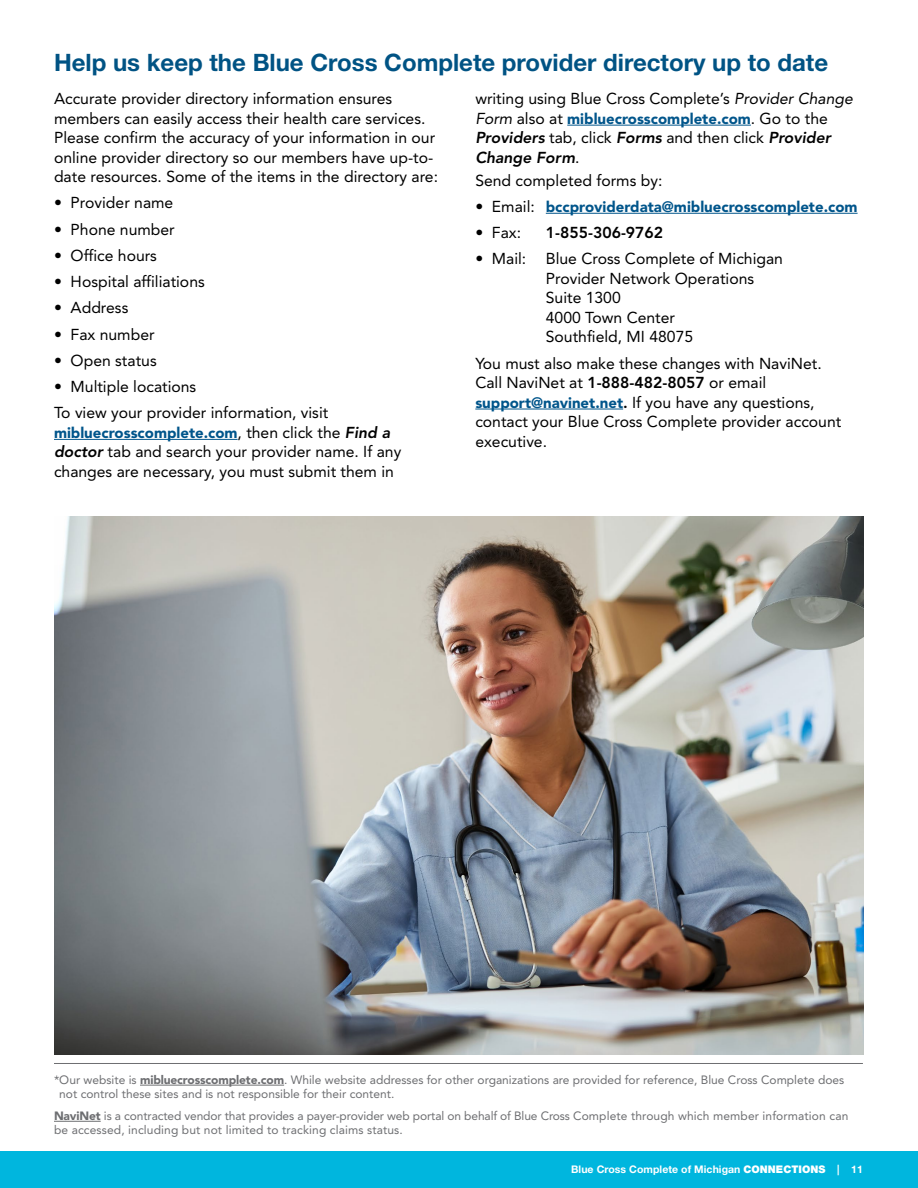
<style>
.page{position:relative;width:918px;height:1188px;background:#fff}
.page>*{position:absolute;margin:0;border:0;box-sizing:border-box;transform-origin:0 0}
.Header_with_Span{font:700 24px "Helvetica Neue LT Std";color:#005384}
.Body_TXT{font:15.75px/19.5px "Avenir LT Std";color:#000}
.Bullets{font:15.75px/19.5px "Avenir LT Std";color:#000}
.Body_TXT-2{font:italic 800 15.75px/19.5px "Avenir LT Std";color:#000}
.Bullets-2{font:800 15.75px "Avenir LT Std";color:#000}
.Body_TXT-3{font:900 15px "Avenir LT Std";color:#00558b}
.Bullets-3{font:900 15px "Avenir LT Std";color:#00558b}
.footnote{font:12px/14.4px "Avenir LT Std";color:#6d6e71}
.t1{font:700 10.5px "Helvetica Neue LT Std";letter-spacing:.005em;color:#fff}
.s1{font-weight:400;font-size:15.75px;color:#000}
.s2{font-weight:800;font-style:italic;font-size:15.75px;color:#000}
.s3{font-weight:800;font-style:italic}
.s4{font-style:italic}
.s5{font-weight:400;font-style:italic;font-size:15.75px;color:#000}
.s6{font-weight:400;font-style:normal}
.s7{font-weight:800}
.s8{font-weight:900;font-size:15px;color:#00558b}
.s9{font-weight:900}
</style>
<div class="page">
<div style="left:0;top:1151px;width:918px;height:37px;background:#00b6de"></div>
<hr style="left:54px;top:439px;width:184px;height:1px;background:#00558b">
<hr style="left:567px;top:125px;width:184px;height:1px;background:#00558b">
<hr style="left:546px;top:213px;width:312px;height:1px;background:#00558b">
<hr style="left:475px;top:409px;width:148px;height:1px;background:#00558b">
<img style="left:54px;top:516px;width:810px;height:538px">
<hr style="left:54px;top:1063px;width:809px;height:1px;background:#6d6e71">
<hr style="left:140px;top:1085px;width:144px;height:1px;background:#6d6e71">
<hr style="left:54px;top:1121px;width:47px;height:1px;background:#6d6e71">
<p class="Header_with_Span" style="left:54px;top:48px;width:776px">Help us keep the Blue Cross Complete provider directory up to date</p>
<p class="Body_TXT" style="left:54px;top:89px;width:386px">Accurate provider directory information ensures members can easily access their health care services.<br>Please confirm the accuracy of your information in our online provider directory so our members have up-to&shy;date resources. Some of the items in the directory are:</p>
<p class="Bullets" style="left:54px;top:193px;width:121px">• Provider name</p>
<p class="Bullets" style="left:54px;top:220px;width:122px">• Phone number</p>
<p class="Bullets" style="left:54px;top:246px;width:105px">• Office hours</p>
<p class="Bullets" style="left:54px;top:272px;width:152px">• Hospital affiliations</p>
<p class="Bullets" style="left:54px;top:298px;width:76px">• Address</p>
<p class="Bullets" style="left:54px;top:325px;width:102px">• Fax number</p>
<p class="Bullets" style="left:54px;top:351px;width:104px">• Open status</p>
<p class="Bullets" style="left:54px;top:377px;width:144px">• Multiple locations</p>
<p class="Body_TXT" style="left:54px;top:403px;width:276px">To view your provider information, visit</p>
<p class="Body_TXT-3" style="left:54px;top:424px;width:338px">mibluecrosscomplete.com<span class="s1">, then click the</span> <span class="s2">Find a</span></p>
<p class="Body_TXT" style="left:54px;top:442px;width:349px"><span class="s3">doctor</span> tab and search your provider name. If any changes are necessary, you must submit them in</p>
<p class="Body_TXT" style="left:475px;top:89px;width:379px">writing using Blue Cross Complete’s <span class="s4">Provider Change</span></p>
<p class="Body_TXT-3" style="left:475px;top:109px;width:354px"><span class="s5">Form</span> <span class="s1">also at</span> mibluecrosscomplete.com<span class="s1">. Go to the</span></p>
<p class="Body_TXT-2" style="left:475px;top:128px;width:357px">Providers <span class="s6">tab, click</span> Forms <span class="s6">and then click</span> Provider<br>Change Form<span class="s6">.</span></p>
<p class="Body_TXT" style="left:475px;top:170px;width:189px">Send completed forms by:</p>
<p class="Bullets-3" style="left:475px;top:197px;width:384px"><span class="s1">• Email:</span> bccproviderdata@mibluecrosscomplete.com</p>
<p class="Bullets" style="left:475px;top:223px;width:47px">• Fax:</p>
<p class="Bullets-2" style="left:546px;top:223px;width:119px">1-855-306-9762</p>
<p class="Bullets" style="left:546px;top:249px;width:239px;text-indent:-70px">• Mail: Blue Cross Complete of Michigan<br>Provider Network Operations<br>Suite 1300<br>4000 Town Center<br>Southfield, MI 48075</p>
<p class="Body_TXT" style="left:475px;top:353px;width:368px">You must also make these changes with NaviNet.<br>Call NaviNet at <span class="s7">1-888-482-8057</span> or email <span class="s8">support@navinet.net</span><span class="s7">.</span> If you have any questions, contact your Blue Cross Complete provider account executive.</p>
<p class="footnote" style="left:59px;top:1073px;width:786px;text-indent:-5px">*Our website is <span class="s9">mibluecrosscomplete.com</span>. While website addresses for other organizations are provided for reference, Blue Cross Complete does not control these sites and is not responsible for their content.</p>
<p class="footnote" style="left:54px;top:1109px;width:796px"><span class="s9">NaviNet</span> is a contracted vendor that provides a payer-provider web portal on behalf of Blue Cross Complete through which member information can be accessed, including but not limited to tracking claims status.</p>
<p class="t1" style="left:571px;top:1163px;width:293px">Blue Cross Complete of Michigan <span class="s9">CONNECTIONS</span> | 11</p>
</div>
